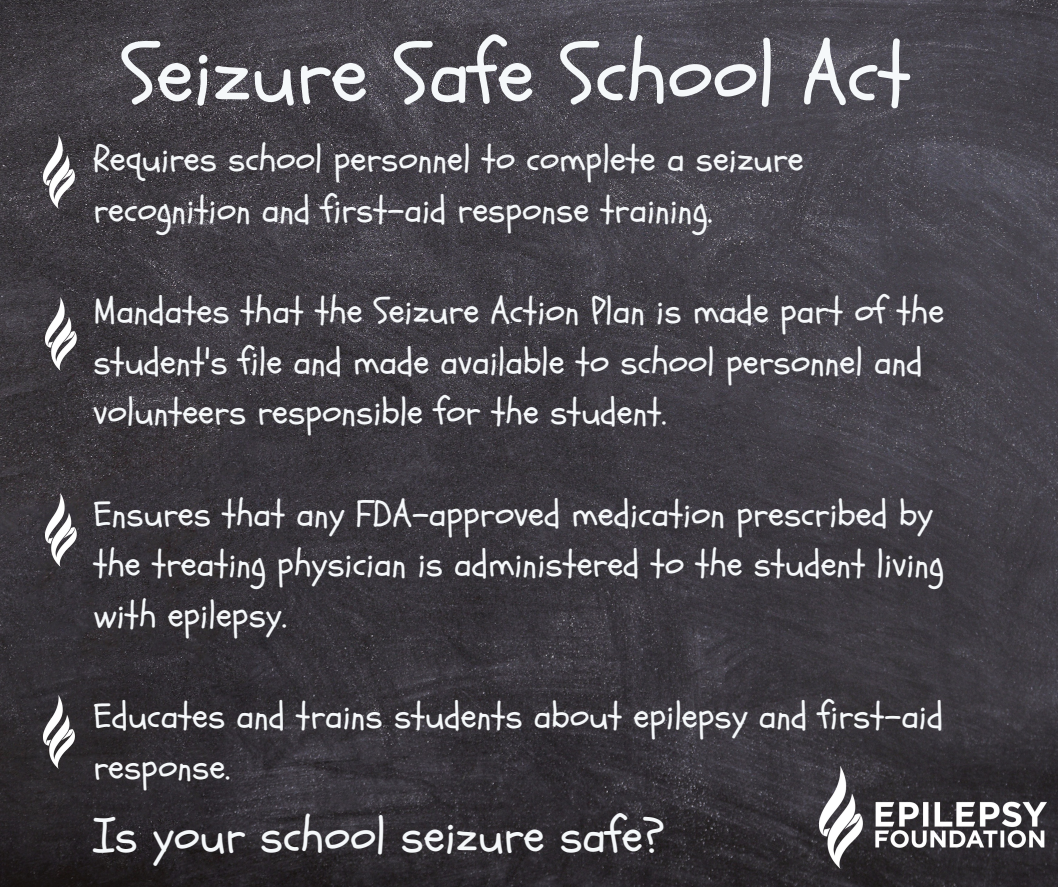
<style>
.page{position:relative;width:1058px;height:887px;background:#fff}
.page>*{position:absolute;margin:0;border:0;box-sizing:border-box;transform-origin:0 0}
.t1{font:84.45px "Schoolbell";color:#f5f8fa}
.t2{font:48.3px "Schoolbell";color:#f5f8fa}
.t3{font:36.3px/50.7px "Schoolbell";color:#f5f8fa}
</style>
<div class="page">
<img style="left:0;top:0;width:1058px;height:886px">
<img style="left:819px;top:766px;width:227px;height:102px">
<img style="left:44px;top:135px;width:39px;height:73px">
<img style="left:45px;top:297px;width:39px;height:73px">
<img style="left:45px;top:493px;width:39px;height:73px">
<img style="left:44px;top:695px;width:39px;height:73px">
<h1 class="t1" style="left:122px;top:18px;width:790px">Seizure Safe School Act</h1>
<p class="t3" style="left:93px;top:134px;width:711px">Requires school personnel to complete a seizure recognition and first-aid response training.</p>
<p class="t3" style="left:93px;top:286px;width:852px">Mandates that the Seizure Action Plan is made part of the student's file and made available to school personnel and volunteers responsible for the student.</p>
<p class="t3" style="left:93px;top:489px;width:852px">Ensures that any FDA-approved medication prescribed by the treating physician is administered to the student living with epilepsy.</p>
<p class="t3" style="left:93px;top:691px;width:851px">Educates and trains students about epilepsy and first-aid response.</p>
<h2 class="t2" style="left:93px;top:804px;width:573px">Is your school seizure safe?</h2>
</div>
